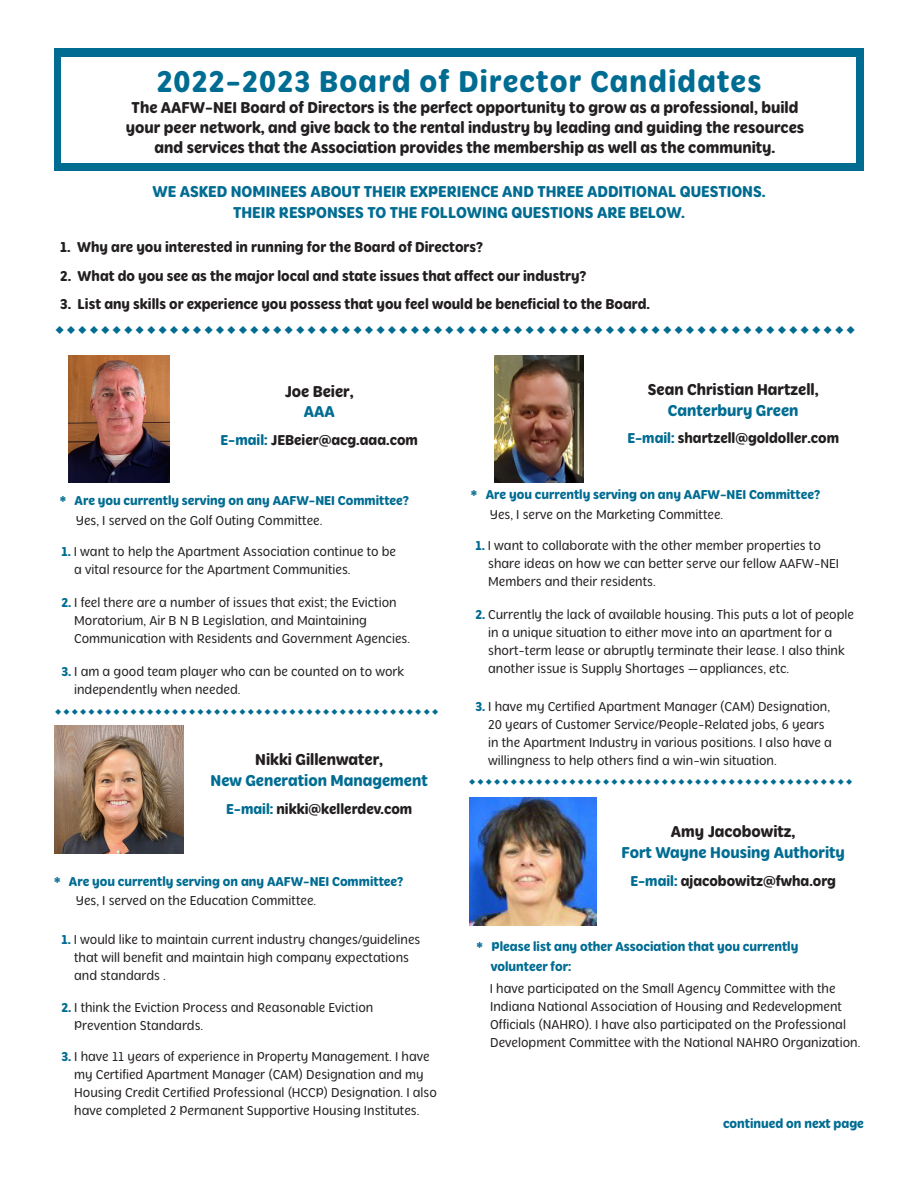
<style>
.page{position:relative;width:918px;height:1188px;background:#fff}
.page>*{position:absolute;margin:0;border:0;box-sizing:border-box;transform-origin:0 0}
.t1{font:700 31.5px "Mithella";letter-spacing:.04em;color:#006c92}
.t2{font:700 16.5px "Mithella";color:#231f20}
.t3{font:700 16.5px "Mithella";color:#006c92}
.t4{font:700 15px "Mithella";color:#231f20}
.t5{font:13.5px "Mithella";color:#231f20}
.t6{font:700 13.5px "Mithella";color:#006c92}
.s1{color:#006c92}
.s2{font-weight:700;color:#006c92}
</style>
<div class="page">
<div style="left:54px;top:48px;width:810px;height:123px;background:#006c92"></div>
<div style="left:62px;top:57px;width:794px;height:106px;background:#fff"></div>
<img style="left:68px;top:355px;width:101px;height:128px">
<img style="left:54px;top:725px;width:130px;height:128px">
<img style="left:494px;top:355px;width:90px;height:128px">
<img style="left:469px;top:798px;width:128px;height:127px">
<p class="t1" style="left:157px;top:64px;width:606px">2022-2023 Board of Director Candidates</p>
<p class="t2" style="left:132px;top:99px;width:668px">The AAFW-NEI Board of Directors is the perfect opportunity to grow as a professional, build</p>
<p class="t2" style="left:126px;top:119px;width:680px">your peer network, and give back to the rental industry by leading and guiding the resources</p>
<p class="t2" style="left:155px;top:138px;width:622px">and services that the Association provides the membership as well as the community.</p>
<p class="t3" style="left:152px;top:183px;width:615px">WE ASKED NOMINEES ABOUT THEIR EXPERIENCE AND THREE ADDITIONAL QUESTIONS.</p>
<p class="t3" style="left:233px;top:203px;width:453px">THEIR RESPONSES TO THE FOLLOWING QUESTIONS ARE BELOW.</p>
<p class="t4" style="left:60px;top:239px;width:424px">1. Why are you interested in running for the Board of Directors?</p>
<p class="t4" style="left:60px;top:267px;width:528px">2. What do you see as the major local and state issues that affect our industry?</p>
<p class="t4" style="left:60px;top:296px;width:591px">3. List any skills or experience you possess that you feel would be beneficial to the Board.</p>
<p class="t2" style="left:285px;top:382px;width:70px">Joe Beier,</p>
<p class="t3" style="left:304px;top:403px;width:32px">AAA</p>
<p class="t4" style="left:221px;top:432px;width:199px"><span class="s1">E-mail:</span> JEBeier@acg.aaa.com</p>
<p class="t6" style="left:60px;top:493px;width:351px">* Are you currently serving on any AAFW-NEI Committee?</p>
<p class="t5" style="left:76px;top:513px;width:248px">Yes, I served on the Golf Outing Committee.</p>
<p class="t5" style="left:62px;top:545px;width:336px"><span class="s2">1.</span> I want to help the Apartment Association continue to be</p>
<p class="t5" style="left:74px;top:563px;width:278px">a vital resource for the Apartment Communities.</p>
<p class="t5" style="left:62px;top:596px;width:337px"><span class="s2">2.</span> I feel there are a number of issues that exist; the Eviction</p>
<p class="t5" style="left:74px;top:614px;width:294px">Moratorium, Air B N B Legislation, and Maintaining</p>
<p class="t5" style="left:74px;top:632px;width:337px">Communication with Residents and Government Agencies.</p>
<p class="t5" style="left:62px;top:665px;width:344px"><span class="s2">3.</span> I am a good team player who can be counted on to work</p>
<p class="t5" style="left:74px;top:683px;width:168px">independently when needed.</p>
<p class="t2" style="left:255px;top:751px;width:129px">Nikki Gillenwater,</p>
<p class="t3" style="left:211px;top:771px;width:219px">New Generation Management</p>
<p class="t4" style="left:226px;top:800px;width:188px"><span class="s1">E-mail:</span> nikki@kellerdev.com</p>
<p class="t6" style="left:54px;top:874px;width:351px">* Are you currently serving on any AAFW-NEI Committee?</p>
<p class="t5" style="left:76px;top:893px;width:242px">Yes, I served on the Education Committee.</p>
<p class="t5" style="left:62px;top:932px;width:360px"><span class="s2">1.</span> I would like to maintain current industry changes/guidelines</p>
<p class="t5" style="left:74px;top:950px;width:336px">that will benefit and maintain high company expectations</p>
<p class="t5" style="left:74px;top:968px;width:93px">and standards .</p>
<p class="t5" style="left:62px;top:1000px;width:313px"><span class="s2">2.</span> I think the Eviction Process and Reasonable Eviction</p>
<p class="t5" style="left:74px;top:1018px;width:131px">Prevention Standards.</p>
<p class="t5" style="left:62px;top:1049px;width:370px"><span class="s2">3.</span> I have 11 years of experience in Property Management. I have</p>
<p class="t5" style="left:74px;top:1067px;width:351px">my Certified Apartment Manager (CAM) Designation and my</p>
<p class="t5" style="left:74px;top:1085px;width:364px">Housing Credit Certified Professional (HCCP) Designation. I also</p>
<p class="t5" style="left:74px;top:1103px;width:347px">have completed 2 Permanent Supportive Housing Institutes.</p>
<p class="t2" style="left:648px;top:380px;width:172px">Sean Christian Hartzell,</p>
<p class="t3" style="left:668px;top:401px;width:132px">Canterbury Green</p>
<p class="t4" style="left:627px;top:430px;width:213px"><span class="s1">E-mail:</span> shartzell@goldoller.com</p>
<p class="t6" style="left:471px;top:487px;width:351px">* Are you currently serving on any AAFW-NEI Committee?</p>
<p class="t5" style="left:490px;top:507px;width:235px">Yes, I serve on the Marketing Committee.</p>
<p class="t5" style="left:476px;top:538px;width:347px"><span class="s2">1.</span> I want to collaborate with the other member properties to</p>
<p class="t5" style="left:488px;top:556px;width:352px">share ideas on how we can better serve our fellow AAFW-NEI</p>
<p class="t5" style="left:488px;top:574px;width:169px">Members and their residents.</p>
<p class="t5" style="left:476px;top:607px;width:380px"><span class="s2">2.</span> Currently the lack of available housing. This puts a lot of people</p>
<p class="t5" style="left:488px;top:625px;width:346px">in a unique situation to either move into an apartment for a</p>
<p class="t5" style="left:488px;top:643px;width:358px">short-term lease or abruptly terminate their lease. I also think</p>
<p class="t5" style="left:488px;top:661px;width:303px">another issue is Supply Shortages -- appliances, etc.</p>
<p class="t5" style="left:476px;top:699px;width:356px"><span class="s2">3.</span> I have my Certified Apartment Manager (CAM) Designation,</p>
<p class="t5" style="left:488px;top:717px;width:338px">20 years of Customer Service/People-Related jobs, 6 years</p>
<p class="t5" style="left:488px;top:735px;width:345px">in the Apartment Industry in various positions. I also have a</p>
<p class="t5" style="left:488px;top:753px;width:290px">willingness to help others find a win-win situation.</p>
<p class="t2" style="left:671px;top:823px;width:126px">Amy Jacobowitz,</p>
<p class="t3" style="left:622px;top:843px;width:225px">Fort Wayne Housing Authority</p>
<p class="t4" style="left:630px;top:872px;width:207px"><span class="s1">E-mail:</span> ajacobowitz@fwha.org</p>
<p class="t6" style="left:477px;top:939px;width:323px">* Please list any other Association that you currently</p>
<p class="t6" style="left:491px;top:959px;width:82px">volunteer for:</p>
<p class="t5" style="left:490px;top:982px;width:347px">I have participated on the Small Agency Committee with the</p>
<p class="t5" style="left:490px;top:1000px;width:353px">Indiana National Association of Housing and Redevelopment</p>
<p class="t5" style="left:490px;top:1018px;width:357px">Officials (NAHRO). I have also participated on the Professional</p>
<p class="t5" style="left:490px;top:1036px;width:372px">Development Committee with the National NAHRO Organization.</p>
<p class="t6" style="left:723px;top:1116px;width:142px">continued on next page</p>
</div>
